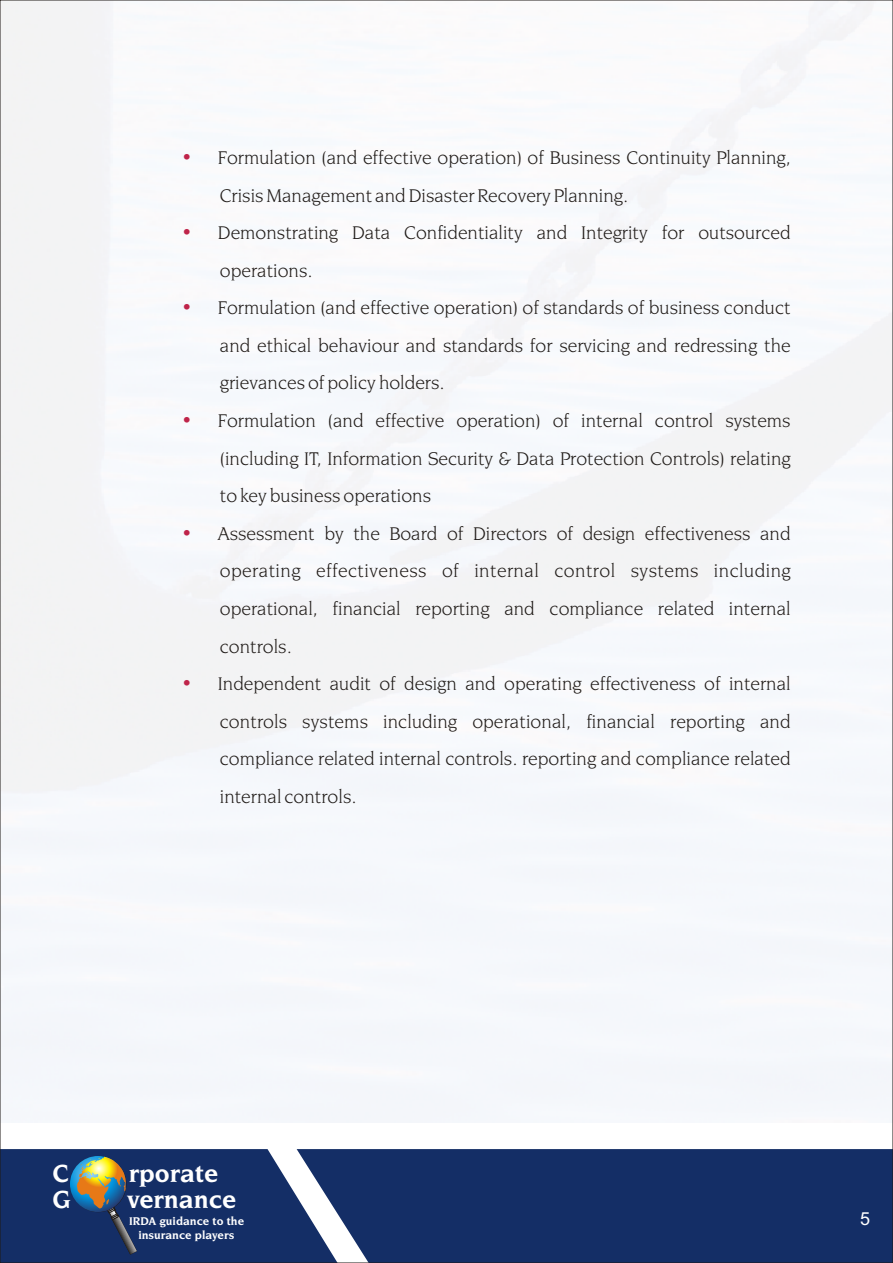
<style>
.page{position:relative;width:893px;height:1263px;background:#fff}
.page>*{position:absolute;margin:0;border:0;box-sizing:border-box;transform-origin:0 0}
.t1{font:700 25.95px/25.3px "Novarese IT Cby BT";color:#fff}
.t2{font:19.5px/37.5px "Novarese IT Cby BT";color:#1f1a17}
.t3{font:19.5px "Novarese IT Cby BT";color:#bf244a}
.t4{font:18px "Arial";color:#fff}
.t5{font:700 11.85px/14px "Novarese IT Cby BT";color:#fff;text-align:center}
</style>
<div class="page">
<div style="left:388px;top:1149px;width:503px;height:112px;background:#142e66"></div>
<svg style="left:0;top:1149px;width:388px;height:114px;background:#2d4471"></svg>
<p class="t3" style="left:181px;top:149px;width:13px">•</p>
<p class="t3" style="left:181px;top:224px;width:13px">•</p>
<p class="t3" style="left:181px;top:299px;width:13px">•</p>
<p class="t3" style="left:181px;top:412px;width:13px">•</p>
<p class="t3" style="left:181px;top:525px;width:13px">•</p>
<p class="t3" style="left:181px;top:675px;width:13px">•</p>
<p class="t2" style="left:218px;top:140px;width:574px">Formulation (and effective operation) of Business Continuity Planning, Crisis Management and Disaster Recovery Planning.<br>Demonstrating Data Confidentiality and Integrity for outsourced operations.<br>Formulation (and effective operation) of standards of business conduct and ethical behaviour and standards for servicing and redressing the grievances of policy holders.<br>Formulation (and effective operation) of internal control systems (including IT, Information Security &amp; Data Protection Controls) relating to key business operations<br>Assessment by the Board of Directors of design effectiveness and operating effectiveness of internal control systems including operational, financial reporting and compliance related internal controls.<br>Independent audit of design and operating effectiveness of internal controls systems including operational, financial reporting and compliance related internal controls. reporting and compliance related internal controls.</p>
<h1 class="t1" style="left:52px;top:1162px;width:20px">C<br>G</h1>
<h1 class="t1" style="left:127px;top:1163px;width:110px">rporate vernance</h1>
<p class="t5" style="left:129px;top:1215px;width:116px">IRDA guidance to the insurance players</p>
<p class="t4" style="left:860px;top:1211px;width:12px">5</p>
</div>
